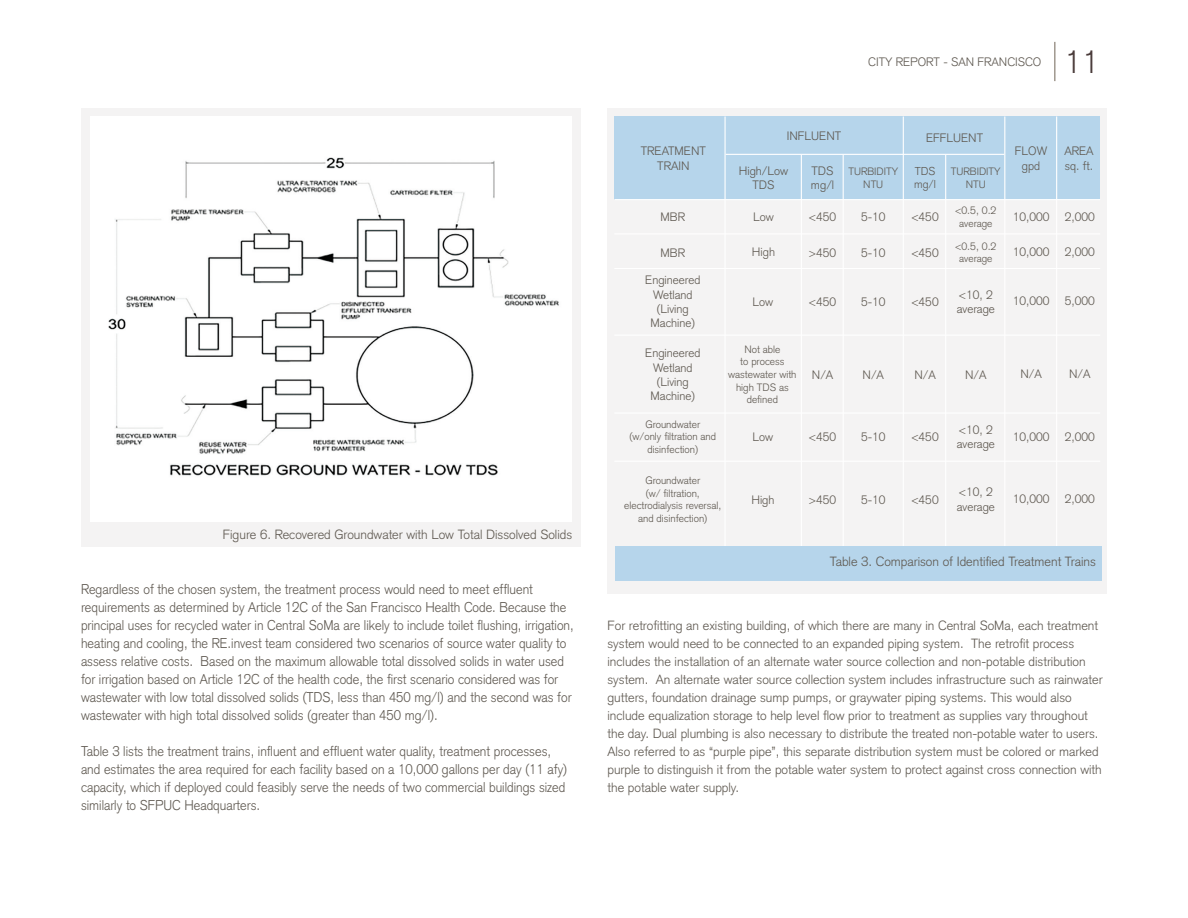
<style>
.page{position:relative;width:1188px;height:918px;background:#fff}
.page>*{position:absolute;margin:0;border:0;box-sizing:border-box;transform-origin:0 0}
.t1{font:300 31.65px "Akzidenz Grotesk";color:#4a3b3a}
.t2{font:300 13.95px/18px "Akzidenz Grotesk";color:#5f5951;scale:.94 1}
.t3{font:300 13.2px/18px "Akzidenz Grotesk";color:#5f5951}
.t4{font:300 12px/14.4px "Akzidenz Grotesk";color:#5f5951;text-align:center}
.t5{font:300 11.25px/13.5px "Akzidenz Grotesk";color:#5f5951}
.t6{font:300 10.5px/12.6px "Akzidenz Grotesk";color:#5f5951;text-align:center}
</style>
<div class="page">
<hr style="left:1055px;top:42px;width:1px;height:39px;background:#716557">
<div style="left:81px;top:108px;width:499px;height:439px;background:#f4f3f3"></div>
<div style="left:90px;top:116px;width:482px;height:406px;background:#fff"></div>
<img style="left:108px;top:157px;width:451px;height:319px">
<div style="left:608px;top:108px;width:499px;height:486px;background:#f4f3f3"></div>
<div style="left:614px;top:116px;width:486px;height:84px;background:#b6d5eb"></div>
<hr style="left:724px;top:116px;width:2px;height:431px;background:#fff">
<hr style="left:801px;top:155px;width:1px;height:392px;background:#fff">
<hr style="left:843px;top:155px;width:1px;height:392px;background:#fff">
<hr style="left:903px;top:116px;width:1px;height:431px;background:#fff">
<hr style="left:945px;top:155px;width:1px;height:392px;background:#fff">
<hr style="left:1004px;top:116px;width:1px;height:431px;background:#fff">
<hr style="left:1056px;top:116px;width:1px;height:431px;background:#fff">
<hr style="left:726px;top:154px;width:278px;height:1px;background:#fff">
<hr style="left:614px;top:199px;width:486px;height:1px;background:#fff">
<hr style="left:614px;top:233px;width:486px;height:1px;background:#fff">
<hr style="left:614px;top:268px;width:486px;height:1px;background:#fff">
<hr style="left:614px;top:335px;width:486px;height:1px;background:#fff">
<hr style="left:614px;top:412px;width:486px;height:2px;background:#fff">
<hr style="left:614px;top:461px;width:486px;height:1px;background:#fff">
<div style="left:615px;top:547px;width:486px;height:34px;background:#b6d5eb"></div>
<p class="t3" style="left:223px;top:525px;width:351px">Figure 6. Recovered Groundwater with Low Total Dissolved Solids</p>
<p class="t2" style="left:81px;top:580px;width:526px">Regardless of the chosen system, the treatment process would need to meet effluent requirements as determined by Article 12C of the San Francisco Health Code. Because the principal uses for recycled water in Central SoMa are likely to include toilet flushing, irrigation, heating and cooling, the RE.invest team considered two scenarios of source water quality to assess relative costs. Based on the maximum allowable total dissolved solids in water used for irrigation based on Article 12C of the health code, the first scenario considered was for wastewater with low total dissolved solids (TDS, less than 450 mg/l) and the second was for wastewater with high total dissolved solids (greater than 450 mg/l).</p>
<p class="t2" style="left:81px;top:742px;width:519px">Table 3 lists the treatment trains, influent and effluent water quality, treatment processes, and estimates the area required for each facility based on a 10,000 gallons per day (11 afy) capacity, which if deployed could feasibly serve the needs of two commercial buildings sized similarly to SFPUC Headquarters.</p>
<p class="t4" style="left:641px;top:144px;width:67px">TREATMENT<br>TRAIN</p>
<p class="t4" style="left:661px;top:210px;width:26px">MBR</p>
<p class="t4" style="left:661px;top:245px;width:26px">MBR</p>
<p class="t4" style="left:645px;top:273px;width:57px">Engineered<br>Wetland (Living<br>Machine)</p>
<p class="t4" style="left:868px;top:55px;width:175px">CITY REPORT - SAN FRANCISCO</p>
<h1 class="t1" style="left:1064px;top:44px;width:37px">11</h1>
<p class="t4" style="left:787px;top:129px;width:56px">INFLUENT</p>
<p class="t4" style="left:926px;top:130px;width:59px">EFFLUENT</p>
<p class="t4" style="left:739px;top:163px;width:51px">High/Low<br>TDS</p>
<p class="t4" style="left:753px;top:210px;width:22px">Low</p>
<p class="t4" style="left:752px;top:245px;width:25px">High</p>
<p class="t4" style="left:811px;top:163px;width:25px;text-align:left">TDS mg/l</p>
<p class="t5" style="left:914px;top:164px;width:23px">TDS mg/l</p>
<p class="t4" style="left:911px;top:210px;width:29px">&lt;450</p>
<p class="t4" style="left:911px;top:245px;width:29px">&lt;450</p>
<p class="t6" style="left:848px;top:165px;width:51px">TURBIDITY<br>NTU</p>
<p class="t6" style="left:951px;top:165px;width:51px">TURBIDITY<br>NTU</p>
<p class="t6" style="left:955px;top:205px;width:43px">&lt;0.5, 0.2 average</p>
<p class="t6" style="left:955px;top:240px;width:43px">&lt;0.5, 0.2 average</p>
<p class="t4" style="left:957px;top:287px;width:40px;text-align:left">&lt;10, 2 average</p>
<p class="t4" style="left:809px;top:210px;width:29px">&lt;450</p>
<p class="t4" style="left:809px;top:245px;width:29px">&gt;450</p>
<p class="t4" style="left:861px;top:210px;width:26px">5-10</p>
<p class="t4" style="left:861px;top:245px;width:26px">5-10</p>
<p class="t4" style="left:911px;top:294px;width:29px">&lt;450</p>
<p class="t4" style="left:809px;top:294px;width:29px">&lt;450</p>
<p class="t4" style="left:753px;top:294px;width:22px">Low</p>
<p class="t4" style="left:861px;top:295px;width:26px">5-10</p>
<p class="t4" style="left:1015px;top:144px;width:34px">FLOW gpd</p>
<p class="t4" style="left:1013px;top:210px;width:38px">10,000</p>
<p class="t4" style="left:1013px;top:245px;width:38px">10,000</p>
<p class="t4" style="left:1013px;top:294px;width:38px">10,000</p>
<p class="t4" style="left:1064px;top:144px;width:31px;text-align:left">AREA sq. ft.</p>
<p class="t4" style="left:1065px;top:210px;width:32px">2,000</p>
<p class="t4" style="left:1065px;top:245px;width:32px">2,000</p>
<p class="t4" style="left:1065px;top:294px;width:32px">5,000</p>
<p class="t6" style="left:728px;top:343px;width:70px">Not able<br>to process wastewater with high TDS as defined</p>
<p class="t4" style="left:645px;top:346px;width:57px">Engineered<br>Wetland (Living<br>Machine)</p>
<p class="t6" style="left:630px;top:418px;width:88px">Groundwater (w/only filtration and disinfection)</p>
<p class="t6" style="left:624px;top:474px;width:99px">Groundwater<br>(w/ filtration, electrodialysis reversal, and disinfection)</p>
<p class="t4" style="left:753px;top:430px;width:22px">Low</p>
<p class="t4" style="left:751px;top:492px;width:25px">High</p>
<p class="t4" style="left:812px;top:367px;width:23px">N/A</p>
<p class="t4" style="left:863px;top:368px;width:23px">N/A</p>
<p class="t4" style="left:914px;top:367px;width:23px">N/A</p>
<p class="t4" style="left:965px;top:367px;width:23px">N/A</p>
<p class="t4" style="left:1020px;top:367px;width:23px">N/A</p>
<p class="t4" style="left:1069px;top:367px;width:23px">N/A</p>
<p class="t4" style="left:809px;top:430px;width:29px">&lt;450</p>
<p class="t4" style="left:809px;top:492px;width:29px">&gt;450</p>
<p class="t4" style="left:861px;top:430px;width:26px">5-10</p>
<p class="t4" style="left:861px;top:493px;width:26px">5-10</p>
<p class="t4" style="left:911px;top:430px;width:29px">&lt;450</p>
<p class="t4" style="left:911px;top:492px;width:29px">&lt;450</p>
<p class="t4" style="left:957px;top:423px;width:40px;text-align:left">&lt;10, 2 average</p>
<p class="t4" style="left:957px;top:485px;width:40px;text-align:left">&lt;10, 2 average</p>
<p class="t4" style="left:1013px;top:429px;width:38px">10,000</p>
<p class="t4" style="left:1065px;top:429px;width:32px">2,000</p>
<p class="t4" style="left:1013px;top:492px;width:38px">10,000</p>
<p class="t4" style="left:1065px;top:492px;width:32px">2,000</p>
<p class="t3" style="left:830px;top:553px;width:267px">Table 3. Comparison of Identified Treatment Trains</p>
<p class="t3" style="left:608px;top:616px;width:497px">For retrofitting an existing building, of which there are many in Central SoMa, each treatment system would need to be connected to an expanded piping system. The retrofit process includes the installation of an alternate water source collection and non-potable distribution system. An alternate water source collection system includes infrastructure such as rainwater gutters, foundation drainage sump pumps, or graywater piping systems. This would also include equalization storage to help level flow prior to treatment as supplies vary throughout the day. Dual plumbing is also necessary to distribute the treated non-potable water to users.<br>Also referred to as “purple pipe”, this separate distribution system must be colored or marked purple to distinguish it from the potable water system to protect against cross connection with the potable water supply.</p>
</div>
